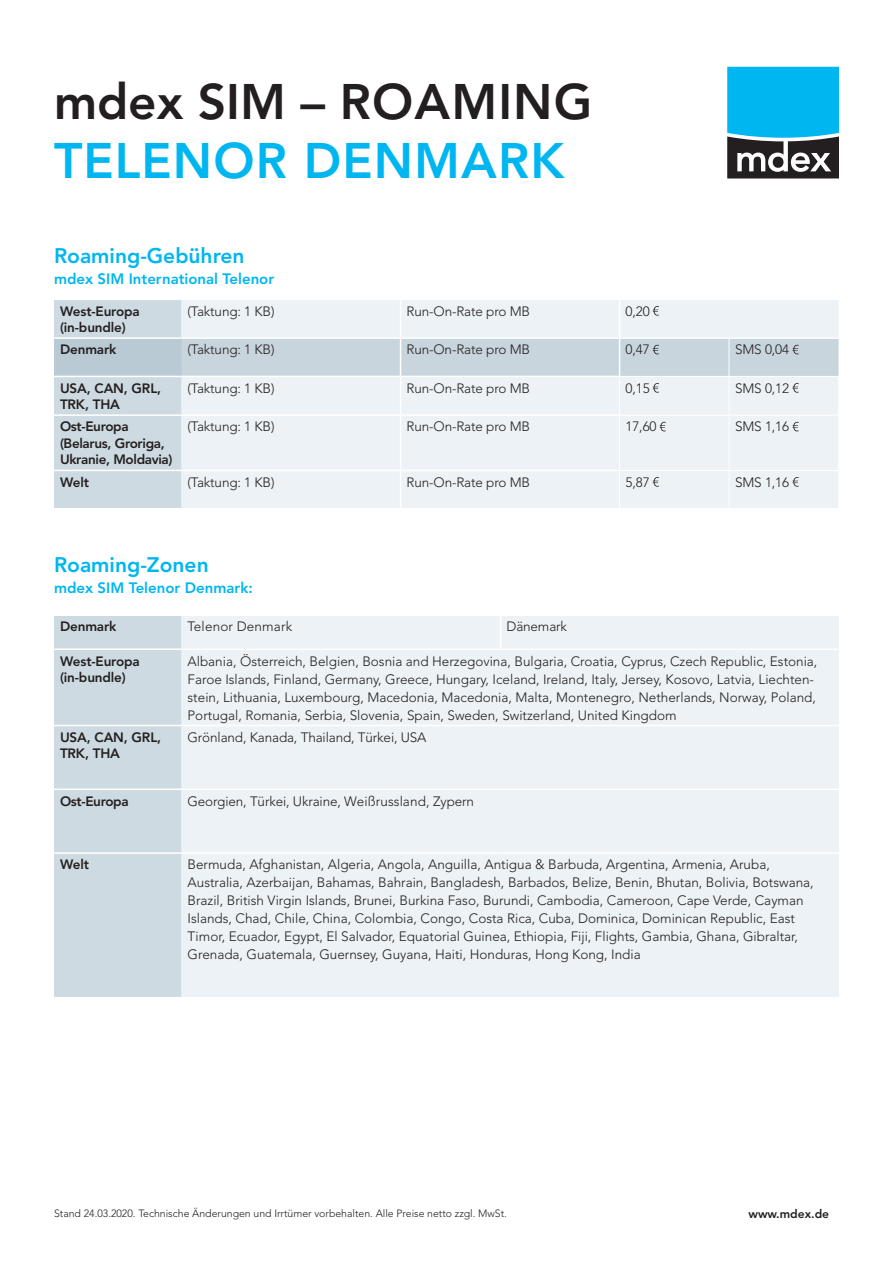
<style>
.page{position:relative;width:893px;height:1263px;background:#fff}
.page>*{position:absolute;margin:0;border:0;box-sizing:border-box;transform-origin:0 0}
.t1{font:800 49.5px "Avenir";letter-spacing:.02em;color:#231f20}
.t2{font:800 49.5px "Avenir";letter-spacing:.02em;color:#00b6f0}
.t3{font:800 21px "Avenir";color:#00b6f0}
.t4{font:800 15px "Avenir";color:#00b6f0}
.t5{font:300 13.5px/18px "Avenir";color:#231f20}
.t6{font:800 13.5px/16.5px "Avenir";letter-spacing:-.01em;color:#231f20}
.t7{font:800 12px "Avenir";color:#231f20}
.t8{font:300 10.5px "Avenir";color:#231f20}
</style>
<div class="page">
<svg style="left:54px;top:300px;width:784px;height:208px;background:#e1e9ed"></svg>
<div style="left:54px;top:616px;width:128px;height:381px;background:#cedae1"></div>
<div style="left:182px;top:616px;width:657px;height:381px;background:#ecf2f5"></div>
<hr style="left:500px;top:616px;width:1px;height:32px;background:#fff">
<hr style="left:54px;top:648px;width:128px;height:2px;background:#fff">
<hr style="left:54px;top:725px;width:128px;height:1px;background:#fff">
<hr style="left:54px;top:788px;width:128px;height:2px;background:#fff">
<hr style="left:54px;top:852px;width:128px;height:2px;background:#fff">
<hr style="left:182px;top:648px;width:318px;height:2px;background:#fff">
<hr style="left:500px;top:648px;width:339px;height:2px;background:#fff">
<hr style="left:182px;top:725px;width:318px;height:1px;background:#fff">
<hr style="left:500px;top:725px;width:339px;height:1px;background:#fff">
<hr style="left:182px;top:788px;width:318px;height:2px;background:#fff">
<hr style="left:500px;top:788px;width:339px;height:2px;background:#fff">
<hr style="left:182px;top:852px;width:318px;height:2px;background:#fff">
<hr style="left:500px;top:852px;width:339px;height:2px;background:#fff">
<svg style="left:727px;top:67px;width:112px;height:111px;background:#2696ba"></svg>
<h1 class="t1" style="left:54px;top:72px;width:540px">mdex SIM – ROAMING</h1>
<h1 class="t2" style="left:54px;top:132px;width:512px">TELENOR DENMARK</h1>
<h2 class="t3" style="left:54px;top:243px;width:192px">Roaming-Gebühren</h2>
<p class="t4" style="left:54px;top:269px;width:222px">mdex SIM International Telenor</p>
<p class="t6" style="left:60px;top:303px;width:81px">West-Europa (in-bundle)</p>
<p class="t5" style="left:188px;top:302px;width:88px">(Taktung: 1 KB)</p>
<p class="t5" style="left:407px;top:302px;width:125px">Run-On-Rate pro MB</p>
<p class="t5" style="left:626px;top:302px;width:26px">0,20</p>
<p class="t6" style="left:60px;top:341px;width:58px">Denmark</p>
<p class="t5" style="left:188px;top:341px;width:88px">(Taktung: 1 KB)</p>
<p class="t5" style="left:407px;top:341px;width:125px">Run-On-Rate pro MB</p>
<p class="t5" style="left:625px;top:341px;width:26px">0,47</p>
<p class="t5" style="left:735px;top:341px;width:56px">SMS 0,04</p>
<p class="t6" style="left:60px;top:380px;width:103px">USA, CAN, GRL,<br>TRK, THA</p>
<p class="t5" style="left:188px;top:379px;width:88px">(Taktung: 1 KB)</p>
<p class="t5" style="left:407px;top:379px;width:125px">Run-On-Rate pro MB</p>
<p class="t5" style="left:625px;top:379px;width:26px">0,15</p>
<p class="t5" style="left:735px;top:379px;width:56px">SMS 0,12</p>
<p class="t6" style="left:60px;top:418px;width:114px">Ost-Europa (Belarus, Groriga,<br>Ukranie, Moldavia)</p>
<p class="t5" style="left:188px;top:418px;width:88px">(Taktung: 1 KB)</p>
<p class="t5" style="left:407px;top:418px;width:125px">Run-On-Rate pro MB</p>
<p class="t5" style="left:626px;top:418px;width:33px">17,60</p>
<p class="t5" style="left:735px;top:418px;width:56px">SMS 1,16</p>
<p class="t6" style="left:60px;top:474px;width:31px">Welt</p>
<p class="t5" style="left:188px;top:473px;width:88px">(Taktung: 1 KB)</p>
<p class="t5" style="left:407px;top:473px;width:125px">Run-On-Rate pro MB</p>
<p class="t5" style="left:626px;top:473px;width:26px">5,87</p>
<p class="t5" style="left:735px;top:473px;width:56px">SMS 1,16</p>
<h2 class="t3" style="left:54px;top:553px;width:156px">Roaming-Zonen</h2>
<p class="t4" style="left:54px;top:579px;width:200px">mdex SIM Telenor Denmark:</p>
<p class="t6" style="left:60px;top:618px;width:58px">Denmark</p>
<p class="t5" style="left:188px;top:618px;width:106px">Telenor Denmark</p>
<p class="t5" style="left:506px;top:618px;width:62px">Dänemark</p>
<p class="t6" style="left:60px;top:652px;width:81px">West-Europa (in-bundle)</p>
<p class="t5" style="left:188px;top:652px;width:631px">Albania, Österreich, Belgien, Bosnia and Herzegovina, Bulgaria, Croatia, Cyprus, Czech Republic, Estonia, Faroe Islands, Finland, Germany, Greece, Hungary, Iceland, Ireland, Italy, Jersey, Kosovo, Latvia, Liechten&shy;stein, Lithuania, Luxembourg, Macedonia, Macedonia, Malta, Montenegro, Netherlands, Norway, Poland, Portugal, Romania, Serbia, Slovenia, Spain, Sweden, Switzerland, United Kingdom</p>
<p class="t6" style="left:60px;top:729px;width:103px">USA, CAN, GRL,<br>TRK, THA</p>
<p class="t5" style="left:188px;top:728px;width:240px">Grönland, Kanada, Thailand, Türkei, USA</p>
<p class="t6" style="left:60px;top:792px;width:70px">Ost-Europa</p>
<p class="t5" style="left:188px;top:792px;width:288px">Georgien, Türkei, Ukraine, Weißrussland, Zypern</p>
<p class="t6" style="left:60px;top:856px;width:31px">Welt</p>
<p class="t5" style="left:188px;top:856px;width:628px">Bermuda, Afghanistan, Algeria, Angola, Anguilla, Antigua &amp; Barbuda, Argentina, Armenia, Aruba, Australia, Azerbaijan, Bahamas, Bahrain, Bangladesh, Barbados, Belize, Benin, Bhutan, Bolivia, Botswana, Brazil, British Virgin Islands, Brunei, Burkina Faso, Burundi, Cambodia, Cameroon, Cape Verde, Cayman Islands, Chad, Chile, China, Colombia, Congo, Costa Rica, Cuba, Dominica, Dominican Republic, East Timor, Ecuador, Egypt, El Salvador, Equatorial Guinea, Ethiopia, Fiji, Flights, Gambia, Ghana, Gibraltar, Grenada, Guatemala, Guernsey, Guyana, Haiti, Honduras, Hong Kong, India</p>
<p class="t8" style="left:54px;top:1207px;width:455px">Stand 24.03.2020. Technische Änderungen und Irrtümer vorbehalten. Alle Preise netto zzgl. MwSt.</p>
<p class="t7" style="left:748px;top:1206px;width:82px">www.mdex.de</p>
</div>
